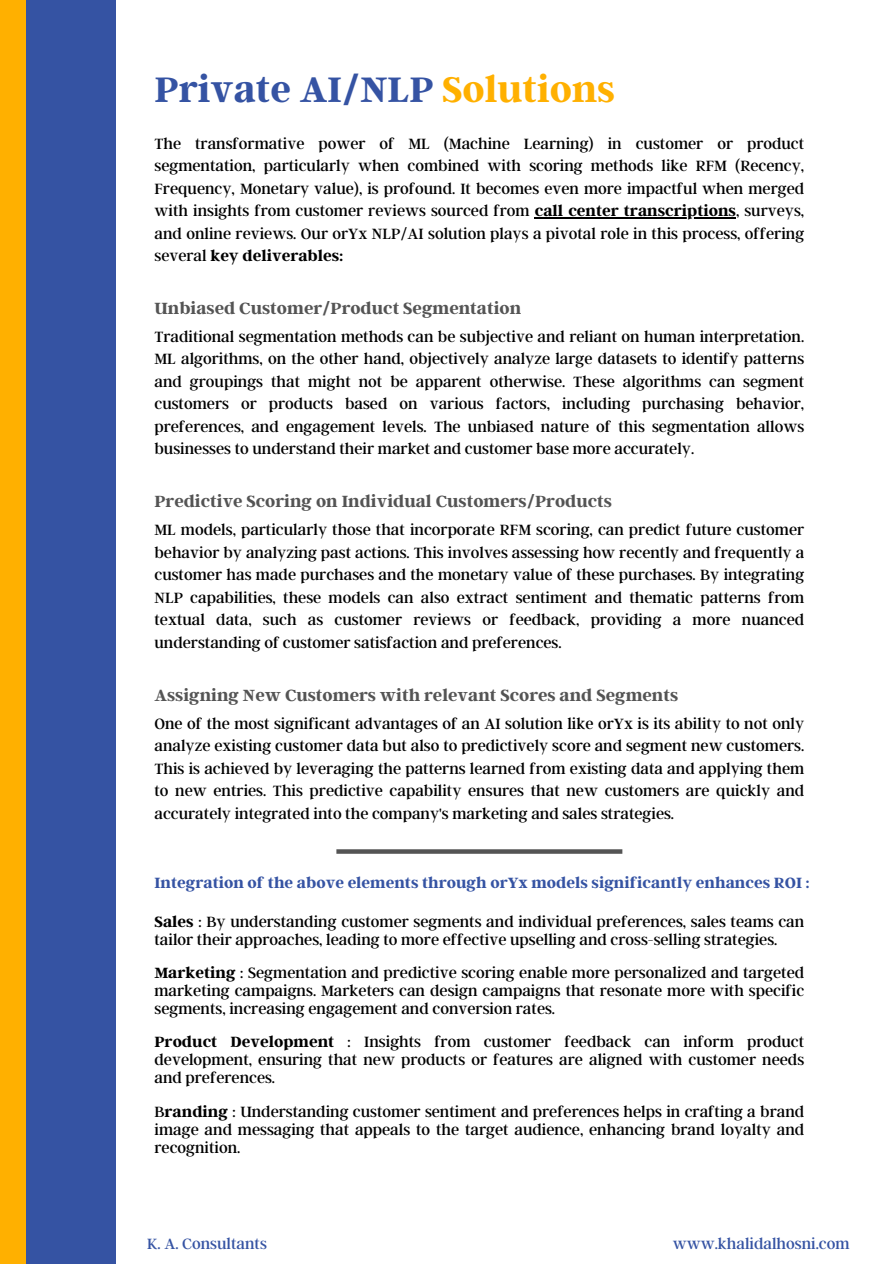
<style>
.page{position:relative;width:894px;height:1264px;background:#fff}
.page>*{position:absolute;margin:0;border:0;box-sizing:border-box;transform-origin:0 0}
.t1{font:700 39.45px "Argent CF";color:#3553a3}
.t2{font:700 18px "Argent CF";color:#545454}
.t3{font:16.5px/22.5px "Argent CF";color:#000;text-align:justify}
.t4{font:700 16.5px "Argent CF";color:#3553a3}
.t5{font:16.5px "Argent CF";color:#3553a3}
.s1{color:#ffb000}
.s2{font-weight:700}
</style>
<div class="page">
<div style="left:0;top:0;width:115px;height:1263px;background:#3553a3"></div>
<div style="left:0;top:0;width:26px;height:1263px;background:#ffb000"></div>
<hr style="left:534px;top:217px;width:202px;height:1px;background:#000">
<svg style="left:336px;top:849px;width:286px;height:4px"></svg>
<h2 class="t1" style="left:154px;top:64px;width:462px">Private AI/NLP <span class="s1">Solutions</span></h2>
<p class="t3" style="left:154px;top:131px;width:651px">The transformative power of ML (Machine Learning) in customer or product segmentation, particularly when combined with scoring methods like RFM (Recency, Frequency, Monetary value), is profound. It becomes even more impactful when merged with insights from customer reviews sourced from <span class="s2">call center transcriptions</span>, surveys,</p>
<h2 class="t3" style="left:154px;top:221px;width:651px">and online reviews. Our orYx NLP/AI solution plays a pivotal role in this process, offering several <span class="s2">key deliverables:</span></h2>
<p class="t2" style="left:154px;top:296px;width:368px">Unbiased Customer/Product Segmentation</p>
<h2 class="t3" style="left:154px;top:324px;width:651px">Traditional segmentation methods can be subjective and reliant on human interpretation.<br>ML algorithms, on the other hand, objectively analyze large datasets to identify patterns and groupings that might not be apparent otherwise. These algorithms can segment customers or products based on various factors, including purchasing behavior, preferences, and engagement levels. The unbiased nature of this segmentation allows businesses to understand their market and customer base more accurately.</h2>
<h2 class="t2" style="left:154px;top:489px;width:459px">Predictive Scoring on Individual Customers/Products</h2>
<p class="t3" style="left:154px;top:518px;width:651px">ML models, particularly those that incorporate RFM scoring, can predict future customer behavior by analyzing past actions. This involves assessing how recently and frequently a customer has made purchases and the monetary value of these purchases. By integrating NLP capabilities, these models can also extract sentiment and thematic patterns from textual data, such as customer reviews or feedback, providing a more nuanced understanding of customer satisfaction and preferences.</p>
<p class="t2" style="left:154px;top:683px;width:525px">Assigning New Customers with relevant Scores and Segments</p>
<p class="t3" style="left:154px;top:711px;width:651px">One of the most significant advantages of an AI solution like orYx is its ability to not only analyze existing customer data but also to predictively score and segment new customers.<br>This is achieved by leveraging the patterns learned from existing data and applying them to new entries. This predictive capability ensures that new customers are quickly and accurately integrated into the company's marketing and sales strategies.</p>
<p class="t4" style="left:154px;top:871px;width:656px">Integration of the above elements through orYx models significantly enhances ROI :</p>
<p class="t3" style="left:154px;top:912px;width:651px;line-height:18px"><span class="s2">Sales</span> : By understanding customer segments and individual preferences, sales teams can tailor their approaches, leading to more effective upselling and cross-selling strategies.</p>
<p class="t3" style="left:154px;top:963px;width:651px;line-height:18px"><span class="s2">Marketing</span> : Segmentation and predictive scoring enable more personalized and targeted marketing campaigns. Marketers can design campaigns that resonate more with specific segments, increasing engagement and conversion rates.</p>
<p class="t3" style="left:154px;top:1032px;width:651px;line-height:18px"><span class="s2">Product Development</span> : Insights from customer feedback can inform product development, ensuring that new products or features are aligned with customer needs and preferences.</p>
<p class="t3" style="left:154px;top:1101px;width:651px;line-height:18px">B<span class="s2">randing</span> : Understanding customer sentiment and preferences helps in crafting a brand image and messaging that appeals to the target audience, enhancing brand loyalty and recognition.</p>
<h1 class="t5" style="left:147px;top:1232px;width:121px">K. A. Consultants</h1>
<p class="t5" style="left:672px;top:1232px;width:178px">www.khalidalhosni.com</p>
</div>
